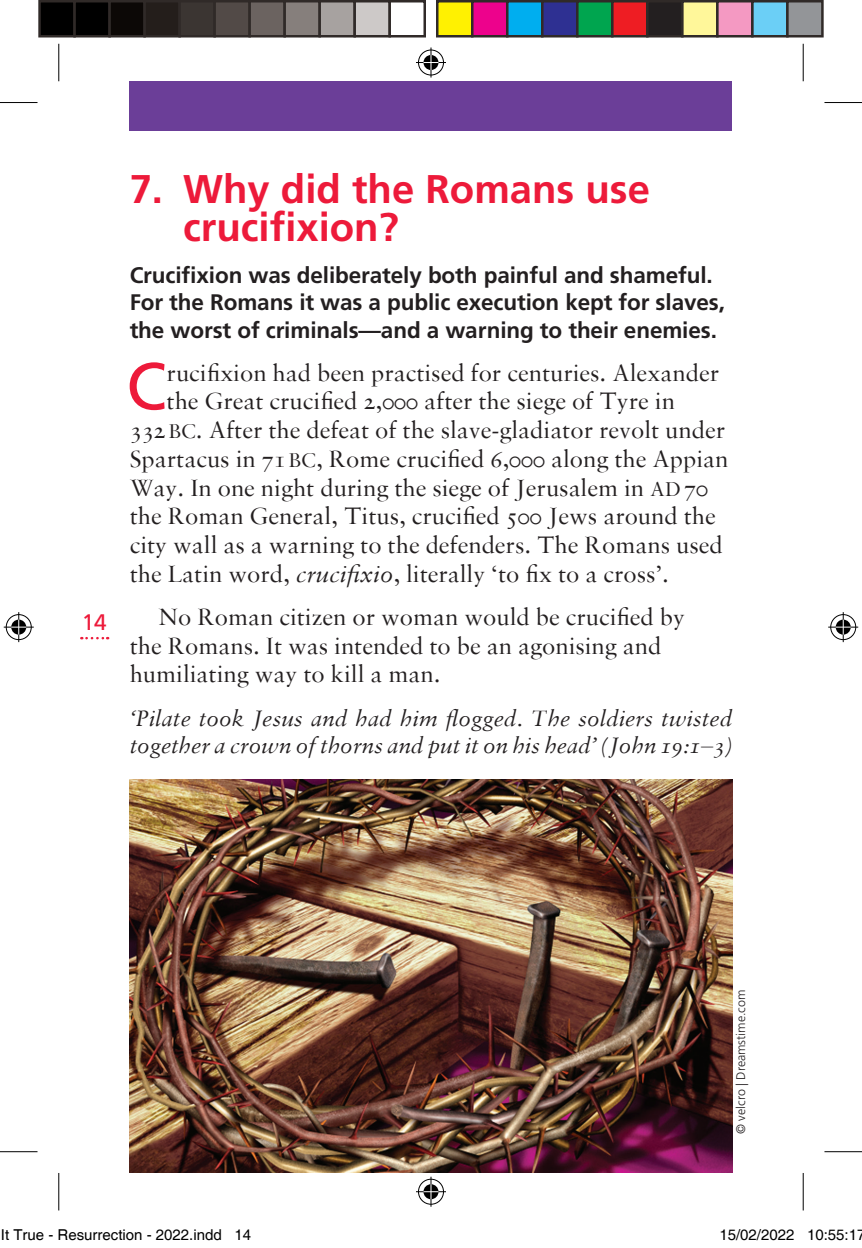
<style>
.page{position:relative;width:862px;height:1248px;background:#fff}
.page>*{position:absolute;margin:0;border:0;box-sizing:border-box;transform-origin:0 0}
.t1{font:66.25px "Frutiger LT Std";color:#ed1a3a}
.t2{font:700 40px/37.5px "Frutiger LT Std";color:#ed1a3a}
.t3{font:25px/28.8px "DO Sabon";color:#231f20}
.t4{font:italic 23.75px/27.5px "DO Sabon";color:#231f20}
.t5{font:700 22.5px/27.5px "Frutiger LT Std";letter-spacing:-.005em;color:#231f20}
.t6{font:22.5px "Frutiger LT Std";color:#ed1a3a}
.t7{font:15px "Helvetica";color:#000}
.t8{font:300 12.5px "Frutiger LT Std";color:#231f20}
.s1{font-family:"DO Sabon Roman SC850";font-size:21.25px}
.s2{font-style:italic}
</style>
<div class="page">
<svg style="left:81px;top:637px;width:27px;height:2px"></svg>
<div style="left:130px;top:81px;width:602px;height:50px;background:#6b3e98"></div>
<img style="left:130px;top:779px;width:602px;height:394px">
<hr style="left:0;top:102px;width:38px;height:1px;background:#000">
<hr style="left:824px;top:102px;width:38px;height:1px;background:#000">
<hr style="left:0;top:1151px;width:38px;height:1px;background:#000">
<hr style="left:824px;top:1151px;width:38px;height:1px;background:#000">
<hr style="left:58px;top:44px;width:1px;height:37px;background:#000">
<hr style="left:58px;top:1173px;width:1px;height:37px;background:#000">
<hr style="left:802px;top:44px;width:1px;height:37px;background:#000">
<hr style="left:802px;top:1173px;width:1px;height:37px;background:#000">
<div style="left:417px;top:48px;width:28px;height:29px;border:3px solid #fff;border-radius:50%"></div>
<hr style="left:416px;top:61px;width:30px;height:3px;background:#fff">
<hr style="left:429px;top:47px;width:3px;height:30px;background:#fff">
<div style="left:422px;top:53px;width:18px;height:19px;border:3px solid #fff;border-radius:50%"></div>
<div style="left:418px;top:50px;width:26px;height:25px;border:1px solid #000;border-radius:50%"></div>
<hr style="left:416px;top:62px;width:30px;height:1px;background:#000">
<hr style="left:430px;top:47px;width:1px;height:30px;background:#000">
<svg style="left:423px;top:55px;width:15px;height:15px"></svg>
<div style="left:417px;top:1177px;width:28px;height:28px;border:3px solid #fff;border-radius:50%"></div>
<hr style="left:416px;top:1190px;width:30px;height:3px;background:#fff">
<hr style="left:429px;top:1176px;width:3px;height:30px;background:#fff">
<div style="left:422px;top:1182px;width:18px;height:18px;border:3px solid #fff;border-radius:50%"></div>
<div style="left:418px;top:1179px;width:26px;height:25px;border:1px solid #000;border-radius:50%"></div>
<hr style="left:416px;top:1191px;width:30px;height:1px;background:#000">
<hr style="left:430px;top:1176px;width:1px;height:30px;background:#000">
<svg style="left:423px;top:1184px;width:15px;height:15px"></svg>
<div style="left:5px;top:613px;width:28px;height:28px;border:3px solid #fff;border-radius:50%"></div>
<hr style="left:4px;top:625px;width:30px;height:3px;background:#fff">
<hr style="left:17px;top:612px;width:3px;height:30px;background:#fff">
<div style="left:10px;top:618px;width:18px;height:18px;border:3px solid #fff;border-radius:50%"></div>
<div style="left:6px;top:614px;width:26px;height:26px;border:1px solid #000;border-radius:50%"></div>
<hr style="left:4px;top:626px;width:30px;height:1px;background:#000">
<hr style="left:18px;top:612px;width:1px;height:30px;background:#000">
<svg style="left:11px;top:619px;width:15px;height:15px"></svg>
<div style="left:829px;top:613px;width:28px;height:28px;border:3px solid #fff;border-radius:50%"></div>
<hr style="left:828px;top:625px;width:30px;height:3px;background:#fff">
<hr style="left:841px;top:612px;width:3px;height:30px;background:#fff">
<div style="left:834px;top:618px;width:18px;height:18px;border:3px solid #fff;border-radius:50%"></div>
<div style="left:830px;top:614px;width:26px;height:26px;border:1px solid #000;border-radius:50%"></div>
<hr style="left:828px;top:626px;width:30px;height:1px;background:#000">
<hr style="left:842px;top:612px;width:1px;height:30px;background:#000">
<svg style="left:835px;top:619px;width:15px;height:15px"></svg>
<div style="left:40px;top:1px;width:35px;height:35px;background:#000"></div>
<div style="left:38px;top:0;width:38px;height:37px;border:2px solid #302a28"></div>
<div style="left:75px;top:1px;width:35px;height:35px;background:#000"></div>
<div style="left:73px;top:0;width:38px;height:37px;border:2px solid #302a28"></div>
<div style="left:110px;top:1px;width:35px;height:35px;background:#0c0806"></div>
<div style="left:108px;top:0;width:38px;height:37px;border:2px solid #302a28"></div>
<div style="left:145px;top:1px;width:35px;height:35px;background:#241e1b"></div>
<div style="left:143px;top:0;width:38px;height:37px;border:2px solid #302a28"></div>
<div style="left:180px;top:1px;width:35px;height:35px;background:#3b3532"></div>
<div style="left:178px;top:0;width:38px;height:37px;border:2px solid #302a28"></div>
<div style="left:215px;top:1px;width:35px;height:35px;background:#524a47"></div>
<div style="left:213px;top:0;width:38px;height:37px;border:2px solid #302a28"></div>
<div style="left:250px;top:1px;width:35px;height:35px;background:#6b6360"></div>
<div style="left:248px;top:0;width:38px;height:37px;border:2px solid #302a28"></div>
<div style="left:285px;top:1px;width:35px;height:35px;background:#867f7c"></div>
<div style="left:283px;top:0;width:38px;height:37px;border:2px solid #302a28"></div>
<div style="left:320px;top:1px;width:35px;height:35px;background:#a7a2a0"></div>
<div style="left:318px;top:0;width:38px;height:37px;border:2px solid #302a28"></div>
<div style="left:355px;top:1px;width:35px;height:35px;background:#cdc9c8"></div>
<div style="left:353px;top:0;width:38px;height:37px;border:2px solid #302a28"></div>
<div style="left:388px;top:0;width:38px;height:37px;border:2px solid #302a28"></div>
<div style="left:437px;top:1px;width:35px;height:35px;background:#fff101"></div>
<div style="left:436px;top:0;width:37px;height:37px;border:2px solid #302a28"></div>
<div style="left:472px;top:1px;width:35px;height:35px;background:#ed028c"></div>
<div style="left:471px;top:0;width:37px;height:37px;border:2px solid #302a28"></div>
<div style="left:507px;top:1px;width:35px;height:35px;background:#00aeef"></div>
<div style="left:506px;top:0;width:37px;height:37px;border:2px solid #302a28"></div>
<div style="left:542px;top:1px;width:35px;height:35px;background:#2e3092"></div>
<div style="left:541px;top:0;width:37px;height:37px;border:2px solid #302a28"></div>
<div style="left:577px;top:1px;width:35px;height:35px;background:#00a54f"></div>
<div style="left:576px;top:0;width:37px;height:37px;border:2px solid #302a28"></div>
<div style="left:612px;top:1px;width:35px;height:35px;background:#ee1d23"></div>
<div style="left:611px;top:0;width:37px;height:37px;border:2px solid #302a28"></div>
<div style="left:647px;top:1px;width:35px;height:35px;background:#231f20"></div>
<div style="left:646px;top:0;width:37px;height:37px;border:2px solid #302a28"></div>
<div style="left:682px;top:1px;width:35px;height:35px;background:#fff79a"></div>
<div style="left:681px;top:0;width:37px;height:37px;border:2px solid #302a28"></div>
<div style="left:717px;top:1px;width:35px;height:35px;background:#f499c2"></div>
<div style="left:716px;top:0;width:37px;height:37px;border:2px solid #302a28"></div>
<div style="left:752px;top:1px;width:35px;height:35px;background:#6bcff6"></div>
<div style="left:751px;top:0;width:37px;height:37px;border:2px solid #302a28"></div>
<div style="left:787px;top:1px;width:35px;height:35px;background:#939598"></div>
<div style="left:786px;top:0;width:37px;height:37px;border:2px solid #302a28"></div>
<p class="t6" style="left:82px;top:609px;width:27px">14</p>
<h2 class="t2" style="left:183px;top:171px;width:468px;text-indent:-53px">7. Why did the Romans use crucifixion?</h2>
<p class="t5" style="left:130px;top:261px;width:597px">Crucifixion was deliberately both painful and shameful.<br>For the Romans it was a public execution kept for slaves, the worst of criminals—and a warning to their enemies.</p>
<h1 class="t1" style="left:126px;top:347px;width:42px">C</h1>
<p class="t3" style="left:167px;top:358px;width:554px">rucifixion had been practised for centuries. Alexander</p>
<p class="t3" style="left:167px;top:386px;width:510px">the Great crucified 2,000 after the siege of Tyre in</p>
<p class="t3" style="left:130px;top:415px;width:597px">332 <span class="s1">BC</span>. After the defeat of the slave-gladiator revolt under</p>
<p class="t3" style="left:130px;top:444px;width:600px">Spartacus in 71 <span class="s1">BC</span>, Rome crucified 6,000 along the Appian</p>
<p class="t3" style="left:130px;top:473px;width:580px">Way. In one night during the siege of Jerusalem in <span class="s1">AD</span>70</p>
<p class="t3" style="left:130px;top:501px;width:587px">the Roman General, Titus, crucified 500 Jews around the</p>
<p class="t3" style="left:130px;top:530px;width:594px">city wall as a warning to the defenders. The Romans used</p>
<p class="t3" style="left:130px;top:559px;width:541px">the Latin word, <span class="s2">crucifixio</span>, literally ‘to fix to a cross’.</p>
<p class="t3" style="left:130px;top:602px;width:557px;text-indent:28px">No Roman citizen or woman would be crucified by the Romans. It was intended to be an agonising and humiliating way to kill a man.</p>
<p class="t4" style="left:130px;top:704px;width:604px">‘Pilate took Jesus and had him flogged. The soldiers twisted together a crown of thorns and put it on his head’ (John 19:1–3)</p>
<p class="t8" style="left:734px;top:1134px;width:146px;rotate:-90deg">© velcro | Dreamstime.com</p>
<p class="t7" style="left:1px;top:1226px;width:252px">It True - Resurrection - 2022.indd 14</p>
<p class="t7" style="left:719px;top:1226px;width:147px">15/02/2022 10:55:17</p>
</div>
